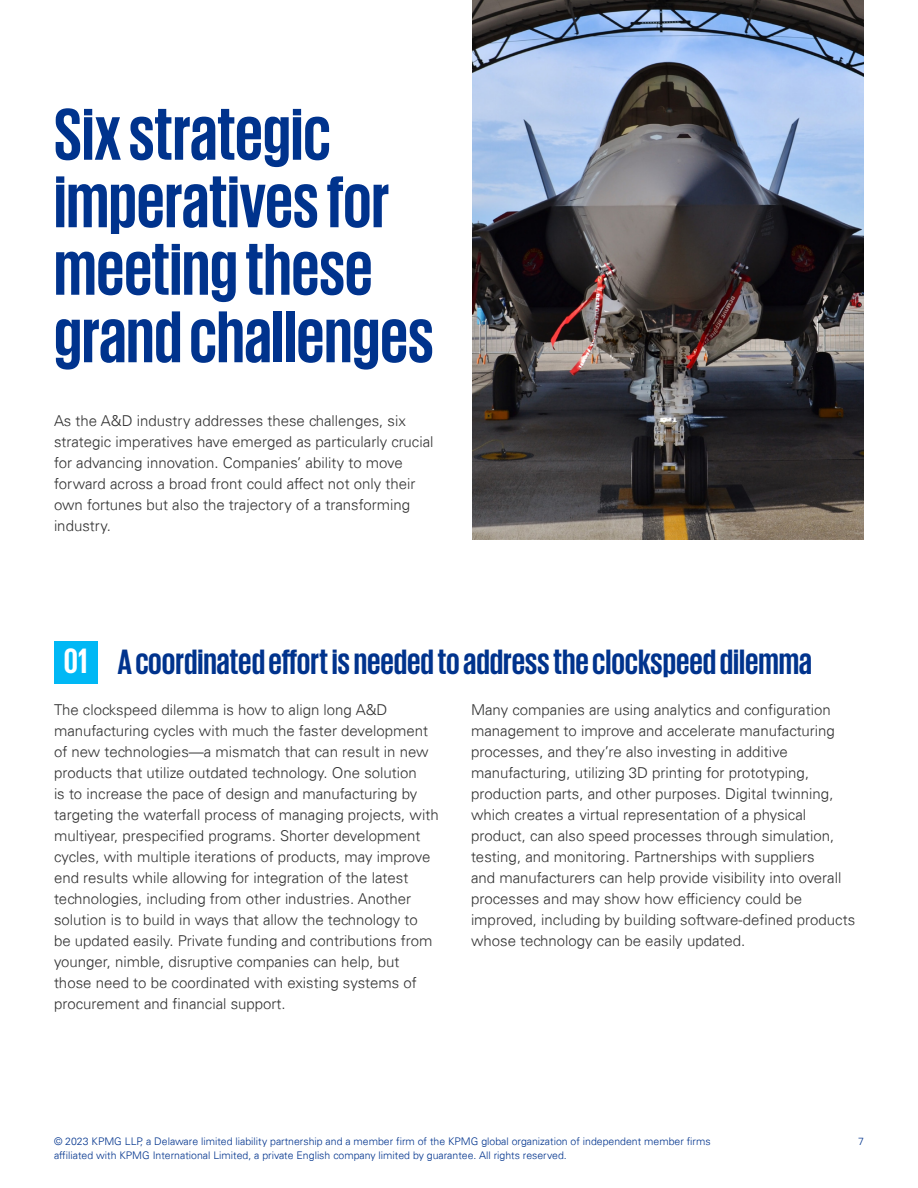
<style>
.page{position:relative;width:918px;height:1188px;background:#fff}
.page>*{position:absolute;margin:0;border:0;box-sizing:border-box;transform-origin:0 0}
.t1{font:700 75px/67.5px "KPMG";color:#00338d}
.t2{font:700 36px "KPMG";color:#00338d}
.t3{font:700 36px "KPMG";color:#fff}
.t4{font:300 15px/21px "Univers 45";color:#333}
.t5{font:300 10.5px "Univers 45";color:#00338d}
</style>
<div class="page">
<div style="left:54px;top:641px;width:43px;height:42px;background:#00b8f5"></div>
<img style="left:472px;top:0;width:392px;height:540px">
<h1 class="t1" style="left:54px;top:98px;width:381px">Six strategic imperatives for meeting these grand challenges</h1>
<p class="t4" style="left:54px;top:410px;width:381px">As the A&amp;D industry addresses these challenges, six strategic imperatives have emerged as particularly crucial for advancing innovation. Companies’ ability to move forward across a broad front could affect not only their own fortunes but also the trajectory of a transforming industry.</p>
<h2 class="t3" style="left:64px;top:643px;width:25px">01</h2>
<h2 class="t2" style="left:117px;top:644px;width:696px">A coordinated effort is needed to address the clockspeed dilemma</h2>
<p class="t4" style="left:54px;top:699px;width:386px">The clockspeed dilemma is how to align long A&amp;D manufacturing cycles with much the faster development of new technologies—a mismatch that can result in new products that utilize outdated technology. One solution<br>is to increase the pace of design and manufacturing by targeting the waterfall process of managing projects, with multiyear, prespecified programs. Shorter development cycles, with multiple iterations of products, may improve end results while allowing for integration of the latest technologies, including from other industries. Another solution is to build in ways that allow the technology to<br>be updated easily. Private funding and contributions from younger, nimble, disruptive companies can help, but those need to be coordinated with existing systems of procurement and financial support.</p>
<p class="t4" style="left:471px;top:699px;width:386px">Many companies are using analytics and configuration management to improve and accelerate manufacturing processes, and they’re also investing in additive manufacturing, utilizing 3D printing for prototyping, production parts, and other purposes. Digital twinning, which creates a virtual representation of a physical product, can also speed processes through simulation, testing, and monitoring. Partnerships with suppliers<br>and manufacturers can help provide visibility into overall processes and may show how efficiency could be improved, including by building software-defined products whose technology can be easily updated.</p>
<p class="t5" style="left:54px;top:1135px;width:658px">© 2023 KPMG LLP, a Delaware limited liability partnership and a member firm of the KPMG global organization of independent member firms</p>
<p class="t5" style="left:858px;top:1135px;width:7px">7</p>
<p class="t5" style="left:54px;top:1149px;width:514px">affiliated with KPMG International Limited, a private English company limited by guarantee. All rights reserved.</p>
</div>
